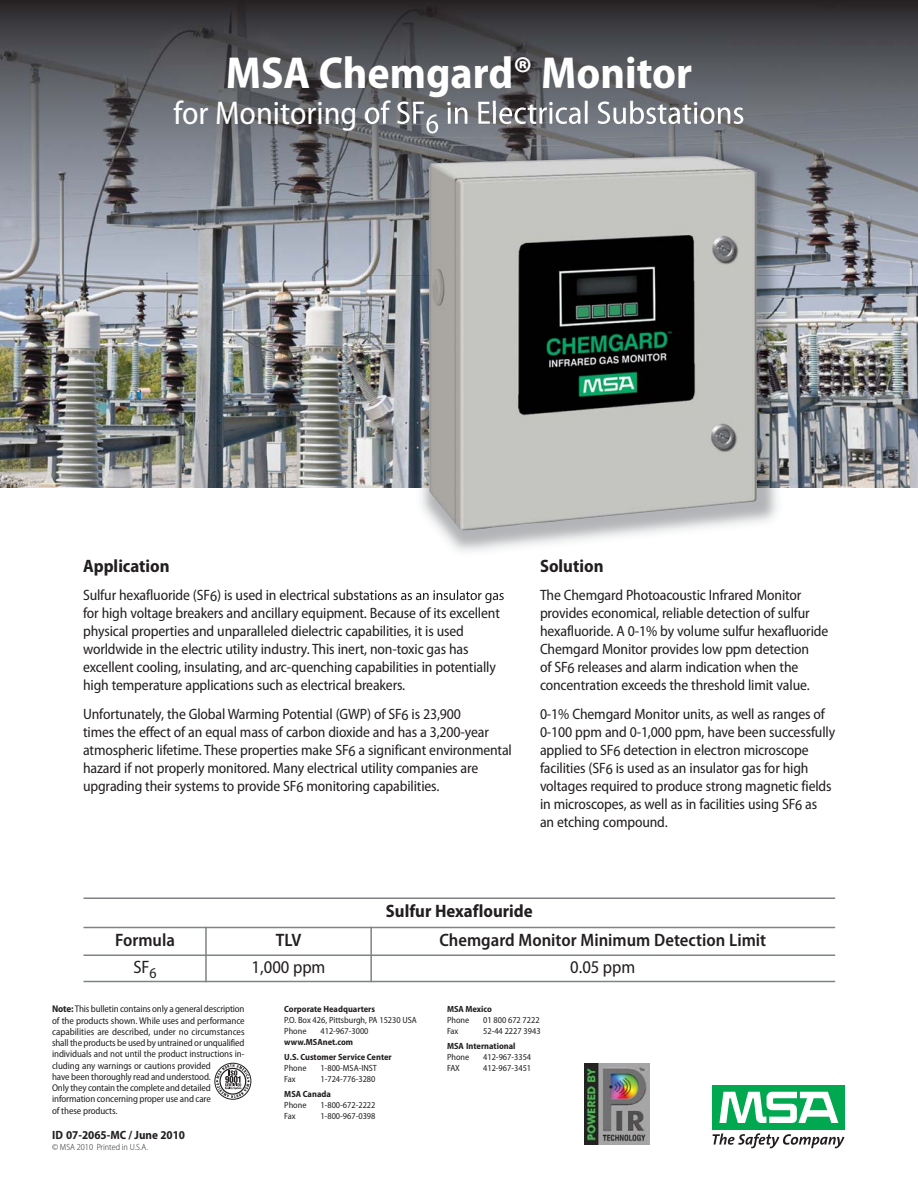
<style>
.page{position:relative;width:918px;height:1188px;background:#fff}
.page>*{position:absolute;margin:0;border:0;box-sizing:border-box;transform-origin:0 0}
.t1{font:700 semi-condensed 45px "Myriad Pro";color:#fff}
.t2{font:semi-condensed 33px "Myriad Pro";color:#fff}
.t3{font:600 semi-condensed 18px "Myriad Pro";color:#231f20}
.t4{font:700 semi-condensed 18px "Myriad Pro";color:#231f20}
.t5{font:semi-condensed 18px "Myriad Pro";color:#231f20}
.t6{font:semi-condensed 15px/18px "Myriad Pro";letter-spacing:-.01em;color:#231f20}
.t7{font:700 semi-condensed 12px "Myriad Pro";color:#231f20}
.t8{font:semi-condensed 9.75px/11.2px "Myriad Pro";letter-spacing:-.01em;color:#231f20}
.t9{font:semi-condensed 9px/10.8px "Myriad Pro";color:#231f20}
.t10{font:700 semi-condensed 9px/15.1px "Myriad Pro";color:#231f20}
.t11{font:300 semi-condensed 9px "Myriad Pro";color:#231f20}
.s1{font-weight:700}
</style>
<div class="page">
<img style="left:0;top:275px;width:918px;height:212px">
<div style="left:713px;top:1085px;width:132px;height:44px;background:#00a94f"></div>
<svg style="left:719px;top:1092px;width:119px;height:31px"></svg>
<svg style="left:713px;top:1133px;width:131px;height:15px"></svg>
<div style="left:215px;top:1063px;width:36px;height:37px;border:1px solid #231f20;border-radius:50%"></div>
<svg style="left:216px;top:1064px;width:34px;height:34px"></svg>
<img style="left:0;top:0;width:918px;height:275px">
<img style="left:366px;top:107px;width:474px;height:492px">
<img style="left:366px;top:107px;width:13px;height:18px">
<img style="left:426px;top:114px;width:12px;height:19px">
<img style="left:447px;top:107px;width:209px;height:17px">
<img style="left:428px;top:156px;width:330px;height:375px">
<hr style="left:205px;top:927px;width:2px;height:55px;background:#808285">
<hr style="left:370px;top:927px;width:2px;height:55px;background:#808285">
<hr style="left:84px;top:897px;width:751px;height:2px;background:#808285">
<hr style="left:84px;top:927px;width:751px;height:1px;background:#808285">
<hr style="left:84px;top:954px;width:751px;height:2px;background:#808285">
<hr style="left:84px;top:981px;width:751px;height:1px;background:#808285">
<svg style="left:585px;top:1063px;width:65px;height:82px"></svg>
<img style="left:585px;top:1063px;width:64px;height:81px">
<h1 class="t1" style="left:226px;top:56px;width:468px">MSA Chemgard® Monitor</h1>
<h2 class="t2" style="left:173px;top:101px;width:573px">for Monitoring of SF<sub>6</sub> in Electrical Substations</h2>
<p class="t4" style="left:83px;top:559px;width:88px">Application</p>
<p class="t6" style="left:83px;top:588px;width:423px">Sulfur hexafluoride (SF6) is used in electrical substations as an insulator gas for high voltage breakers and ancillary equipment. Because of its excellent physical properties and unparalleled dielectric capabilities, it is used worldwide in the electric utility industry. This inert, non-toxic gas has excellent cooling, insulating, and arc-quenching capabilities in potentially high temperature applications such as electrical breakers.</p>
<p class="t6" style="left:83px;top:706px;width:430px">Unfortunately, the Global Warming Potential (GWP) of SF6 is 23,900<br>times the effect of an equal mass of carbon dioxide and has a 3,200-year atmospheric lifetime. These properties make SF6 a significant environmental hazard if not properly monitored. Many electrical utility companies are upgrading their systems to provide SF6 monitoring capabilities.</p>
<p class="t4" style="left:540px;top:559px;width:65px">Solution</p>
<p class="t6" style="left:540px;top:588px;width:290px">The Chemgard Photoacoustic Infrared Monitor provides economical, reliable detection of sulfur hexafluoride. A 0-1% by volume sulfur hexafluoride Chemgard Monitor provides low ppm detection<br>of SF6 releases and alarm indication when the concentration exceeds the threshold limit value.</p>
<p class="t6" style="left:540px;top:706px;width:297px">0-1% Chemgard Monitor units, as well as ranges of 0-100 ppm and 0-1,000 ppm, have been successfully applied to SF6 detection in electron microscope facilities (SF6 is used as an insulator gas for high voltages required to produce strong magnetic fields in microscopes, as well as in facilities using SF6 as<br>an etching compound.</p>
<p class="t4" style="left:386px;top:905px;width:148px">Sulfur Hexaflouride</p>
<p class="t3" style="left:115px;top:933px;width:61px">Formula</p>
<p class="t3" style="left:276px;top:933px;width:27px">TLV</p>
<p class="t3" style="left:439px;top:933px;width:328px">Chemgard Monitor Minimum Detection Limit</p>
<p class="t5" style="left:133px;top:960px;width:25px">SF<sub>6</sub></p>
<p class="t5" style="left:252px;top:960px;width:75px">1,000 ppm</p>
<p class="t5" style="left:570px;top:960px;width:67px">0.05 ppm</p>
<p class="t8" style="left:52px;top:1004px;width:194px"><span class="s1">Note:</span> This bulletin contains only a general description of the products shown. While uses and performance capabilities are described, under no circumstances shall the products be used by untrained or unqualified individuals and not until the product instructions in&shy;cluding any warnings or cautions provided<br>have been thoroughly read and understood.<br>Only they contain the complete and detailed information concerning proper use and care<br>of these products.</p>
<p class="t7" style="left:52px;top:1130px;width:135px">ID 07-2065-MC / June 2010</p>
<p class="t11" style="left:52px;top:1142px;width:97px">© MSA 2010 Printed in U.S.A.</p>
<p class="t10" style="left:284px;top:1003px;width:92px">Corporate Headquarters</p>
<p class="t9" style="left:284px;top:1016px;width:134px">P.O. Box 426, Pittsburgh, PA 15230 USA<br>Phone</p>
<p class="t9" style="left:320px;top:1026px;width:50px">412-967-3000</p>
<p class="t10" style="left:284px;top:1035px;width:109px">www.MSAnet.com<br>U.S. Customer Service Center</p>
<p class="t9" style="left:284px;top:1063px;width:24px">Phone</p>
<p class="t9" style="left:320px;top:1063px;width:58px">1-800-MSA-INST</p>
<p class="t9" style="left:284px;top:1074px;width:13px">Fax</p>
<p class="t9" style="left:320px;top:1074px;width:57px">1-724-776-3280</p>
<p class="t10" style="left:284px;top:1087px;width:48px">MSA Canada</p>
<p class="t9" style="left:284px;top:1100px;width:24px">Phone</p>
<p class="t9" style="left:320px;top:1100px;width:57px">1-800-672-2222</p>
<p class="t9" style="left:284px;top:1111px;width:13px">Fax</p>
<p class="t9" style="left:320px;top:1111px;width:57px">1-800-967-0398</p>
<p class="t10" style="left:447px;top:1003px;width:47px">MSA Mexico</p>
<p class="t9" style="left:447px;top:1016px;width:24px">Phone</p>
<p class="t9" style="left:483px;top:1016px;width:58px">01 800 672 7222</p>
<p class="t9" style="left:447px;top:1026px;width:13px">Fax</p>
<p class="t9" style="left:483px;top:1026px;width:59px">52-44 2227 3943</p>
<p class="t10" style="left:447px;top:1039px;width:70px">MSA International</p>
<p class="t9" style="left:447px;top:1052px;width:24px">Phone</p>
<p class="t9" style="left:483px;top:1052px;width:50px">412-967-3354</p>
<p class="t9" style="left:447px;top:1063px;width:14px">FAX</p>
<p class="t9" style="left:483px;top:1063px;width:50px">412-967-3451</p>
</div>
